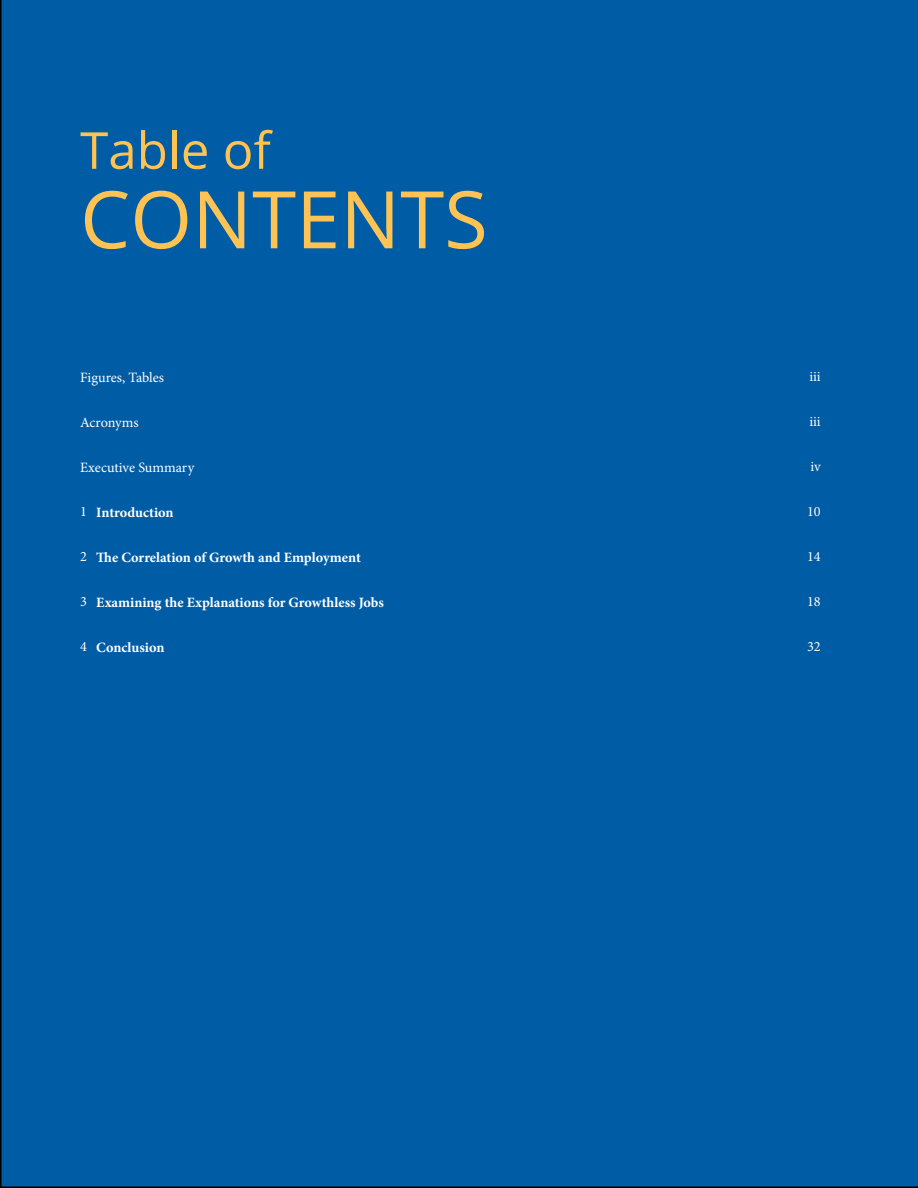
<style>
.page{position:relative;width:918px;height:1188px;background:#005ca5}
.page>*{position:absolute;margin:0;border:0;box-sizing:border-box;transform-origin:0 0}
.t1{font:79.5px "Open Sans";color:#fec353}
.t2{font:51px "Open Sans";color:#fec353}
.t3{font:700 14.25px "Mignon";color:#fff}
.t4{font:14.25px "Mignon";color:#fff}
</style>
<div class="page">
<h2 class="t2" style="left:80px;top:115px;width:192px">Table of</h2>
<h1 class="t1" style="left:80px;top:165px;width:409px">CONTENTS</h1>
<p class="t4" style="left:80px;top:368px;width:86px">Figures, Tables</p>
<p class="t4" style="left:80px;top:413px;width:60px">Acronyms</p>
<p class="t4" style="left:80px;top:458px;width:116px">Executive Summary</p>
<p class="t3" style="left:96px;top:503px;width:79px">Introduction</p>
<p class="t3" style="left:96px;top:548px;width:266px">The Correlation of Growth and Employment</p>
<p class="t3" style="left:96px;top:593px;width:289px">Examining the Explanations for Growthless Jobs</p>
<p class="t3" style="left:96px;top:638px;width:70px">Conclusion</p>
<p class="t4" style="left:80px;top:502px;width:8px">1</p>
<p class="t4" style="left:80px;top:547px;width:8px">2</p>
<p class="t4" style="left:80px;top:592px;width:8px">3</p>
<p class="t4" style="left:80px;top:637px;width:8px">4</p>
<p class="t4" style="left:809px;top:367px;width:13px">iii</p>
<p class="t4" style="left:809px;top:412px;width:13px">iii</p>
<p class="t4" style="left:810px;top:457px;width:12px">iv</p>
<p class="t4" style="left:807px;top:502px;width:15px">10</p>
<p class="t4" style="left:807px;top:547px;width:15px">14</p>
<p class="t4" style="left:807px;top:592px;width:15px">18</p>
<p class="t4" style="left:807px;top:637px;width:15px">32</p>
</div>
